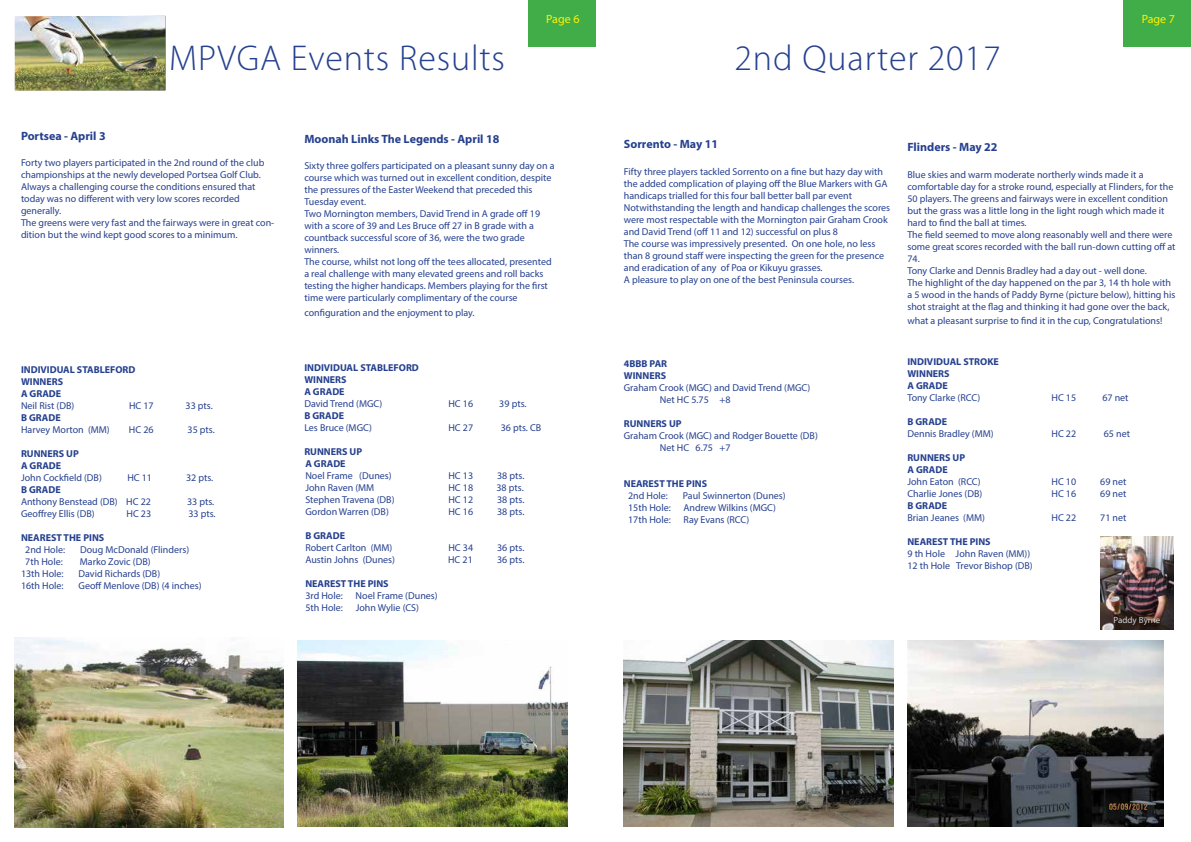
<style>
.page{position:relative;width:1191px;height:842px;background:#fff}
.page>*{position:absolute;margin:0;border:0;box-sizing:border-box;transform-origin:0 0}
.t1{font:300 36px "Myriad Pro";letter-spacing:.025em;color:#25408f}
.t2{font:700 12px "Myriad Pro";color:#25408f}
.t3{font:12px "Myriad";color:#fff200}
.t4{font:10px/12px "Myriad Pro";color:#25408f}
.t5{font:700 10px/12px "Myriad Pro";color:#25408f}
.t6{font:9px "Myriad Pro";color:#d1d3d4}
</style>
<div class="page">
<div style="left:1123px;top:0;width:68px;height:47px;background:#41ad49"></div>
<div style="left:528px;top:0;width:67px;height:47px;background:#41ad49"></div>
<img style="left:907px;top:641px;width:256px;height:185px">
<img style="left:624px;top:641px;width:269px;height:185px">
<img style="left:14px;top:638px;width:269px;height:190px">
<img style="left:298px;top:641px;width:269px;height:185px">
<img style="left:1100px;top:536px;width:74px;height:93px">
<img style="left:15px;top:16px;width:150px;height:75px">
<p class="t3" style="left:546px;top:13px;width:35px">Page 6</p>
<p class="t3" style="left:1141px;top:13px;width:35px">Page 7</p>
<h1 class="t1" style="left:169px;top:36px;width:337px">MPVGA Events Results</h1>
<h1 class="t1" style="left:734px;top:36px;width:268px">2nd Quarter 2017</h1>
<p class="t2" style="left:21px;top:128px;width:86px">Portsea - April 3</p>
<p class="t4" style="left:21px;top:157px;width:255px">Forty two players participated in the 2nd round of the club championships at the newly developed Portsea Golf Club.<br>Always a challenging course the conditions ensured that today was no different with very low scores recorded generally.<br>The greens were very fast and the fairways were in great con&shy;dition but the wind kept good scores to a minimum.</p>
<p class="t5" style="left:21px;top:363px;width:116px">INDIVIDUAL STABLEFORD<br>WINNERS<br>A GRADE</p>
<p class="t4" style="left:21px;top:399px;width:55px">Neil Rist (DB)</p>
<p class="t4" style="left:129px;top:399px;width:26px">HC 17</p>
<p class="t4" style="left:185px;top:399px;width:29px">33 pts.</p>
<p class="t5" style="left:21px;top:411px;width:41px">B GRADE</p>
<p class="t4" style="left:21px;top:423px;width:90px">Harvey Morton (MM)</p>
<p class="t4" style="left:129px;top:423px;width:26px">HC 26</p>
<p class="t4" style="left:187px;top:423px;width:29px">35 pts.</p>
<p class="t5" style="left:21px;top:447px;width:59px">RUNNERS UP<br>A GRADE</p>
<p class="t4" style="left:21px;top:471px;width:82px">John Cockfield (DB)</p>
<p class="t4" style="left:127px;top:471px;width:26px">HC 11</p>
<p class="t4" style="left:186px;top:471px;width:29px">32 pts.</p>
<p class="t5" style="left:21px;top:483px;width:41px">B GRADE</p>
<p class="t4" style="left:21px;top:495px;width:131px">Anthony Benstead (DB) HC 22</p>
<p class="t4" style="left:187px;top:495px;width:29px">33 pts.</p>
<p class="t4" style="left:21px;top:507px;width:75px">Geoffrey Ellis (DB)</p>
<p class="t4" style="left:126px;top:507px;width:26px">HC 23</p>
<p class="t4" style="left:188px;top:507px;width:29px">33 pts.</p>
<p class="t5" style="left:21px;top:531px;width:85px">NEAREST THE PINS</p>
<p class="t4" style="left:25px;top:543px;width:41px">2nd Hole:</p>
<p class="t4" style="left:80px;top:543px;width:111px">Doug McDonald (Flinders)</p>
<p class="t4" style="left:25px;top:555px;width:39px">7th Hole:</p>
<p class="t4" style="left:80px;top:555px;width:72px">Marko Zovic (DB)</p>
<p class="t4" style="left:21px;top:567px;width:44px">13th Hole:</p>
<p class="t4" style="left:79px;top:567px;width:83px">David Richards (DB)</p>
<p class="t4" style="left:21px;top:579px;width:44px">16th Hole:</p>
<p class="t4" style="left:79px;top:579px;width:124px">Geoff Menlove (DB) (4 inches)</p>
<p class="t2" style="left:304px;top:131px;width:196px">Moonah Links The Legends - April 18</p>
<p class="t4" style="left:304px;top:160px;width:252px">Sixty three golfers participated on a pleasant sunny day on a course which was turned out in excellent condition, despite the pressures of the Easter Weekend that preceded this Tuesday event.<br>Two Mornington members, David Trend in A grade off 19 with a score of 39 and Les Bruce off 27 in B grade with a countback successful score of 36, were the two grade winners.<br>The course, whilst not long off the tees allocated, presented a real challenge with many elevated greens and roll backs testing the higher handicaps. Members playing for the first time were particularly complimentary of the course</p>
<p class="t4" style="left:304px;top:306px;width:172px">configuration and the enjoyment to play.</p>
<p class="t5" style="left:304px;top:361px;width:116px">INDIVIDUAL STABLEFORD<br>WINNERS<br>A GRADE</p>
<p class="t4" style="left:304px;top:397px;width:80px">David Trend (MGC)</p>
<p class="t4" style="left:448px;top:397px;width:26px">HC 16</p>
<p class="t4" style="left:499px;top:397px;width:29px">39 pts.</p>
<p class="t5" style="left:304px;top:409px;width:41px">B GRADE</p>
<p class="t4" style="left:304px;top:421px;width:69px">Les Bruce (MGC)</p>
<p class="t4" style="left:448px;top:421px;width:26px">HC 27</p>
<p class="t4" style="left:501px;top:421px;width:42px">36 pts. CB</p>
<p class="t5" style="left:304px;top:445px;width:59px">RUNNERS UP<br>A GRADE</p>
<p class="t4" style="left:305px;top:469px;width:88px">Noel Frame (Dunes)</p>
<p class="t4" style="left:448px;top:469px;width:26px">HC 13</p>
<p class="t4" style="left:497px;top:469px;width:29px">38 pts.</p>
<p class="t4" style="left:305px;top:481px;width:70px">John Raven (MM</p>
<p class="t4" style="left:448px;top:481px;width:26px">HC 18</p>
<p class="t4" style="left:496px;top:481px;width:29px">38 pts.</p>
<p class="t4" style="left:305px;top:493px;width:91px">Stephen Travena (DB)</p>
<p class="t4" style="left:448px;top:493px;width:26px">HC 12</p>
<p class="t4" style="left:497px;top:493px;width:29px">38 pts.</p>
<p class="t4" style="left:305px;top:505px;width:85px">Gordon Warren (DB)</p>
<p class="t4" style="left:448px;top:505px;width:26px">HC 16</p>
<p class="t4" style="left:497px;top:505px;width:29px">38 pts.</p>
<p class="t5" style="left:305px;top:529px;width:41px">B GRADE</p>
<p class="t4" style="left:305px;top:541px;width:89px">Robert Carlton (MM)</p>
<p class="t4" style="left:448px;top:541px;width:26px">HC 34</p>
<p class="t4" style="left:497px;top:541px;width:29px">36 pts.</p>
<p class="t4" style="left:305px;top:553px;width:91px">Austin Johns (Dunes)</p>
<p class="t4" style="left:448px;top:553px;width:26px">HC 21</p>
<p class="t4" style="left:497px;top:553px;width:29px">36 pts.</p>
<p class="t5" style="left:305px;top:577px;width:85px">NEAREST THE PINS</p>
<p class="t4" style="left:305px;top:589px;width:39px">3rd Hole:</p>
<p class="t4" style="left:355px;top:589px;width:84px">Noel Frame (Dunes)</p>
<p class="t4" style="left:305px;top:601px;width:39px">5th Hole:</p>
<p class="t4" style="left:356px;top:601px;width:65px">John Wylie (CS)</p>
<p class="t2" style="left:624px;top:136px;width:96px">Sorrento - May 11</p>
<p class="t4" style="left:624px;top:165px;width:268px">Fifty three players tackled Sorrento on a fine but hazy day with the added complication of playing off the Blue Markers with GA handicaps trialled for this four ball better ball par event Notwithstanding the length and handicap challenges the scores were most respectable with the Mornington pair Graham Crook and David Trend (off 11 and 12) successful on plus 8<br>The course was impressively presented. On one hole, no less than 8 ground staff were inspecting the green for the presence and eradication of any of Poa or Kikuyu grasses.<br>A pleasure to play on one of the best Peninsula courses.</p>
<p class="t5" style="left:624px;top:357px;width:45px">4BBB PAR<br>WINNERS</p>
<p class="t4" style="left:660px;top:381px;width:152px;text-indent:-36px">Graham Crook (MGC) and David Trend (MGC)<br>Net HC 5.75 +8</p>
<p class="t5" style="left:624px;top:417px;width:59px">RUNNERS UP</p>
<p class="t4" style="left:660px;top:429px;width:159px;text-indent:-36px">Graham Crook (MGC) and Rodger Bouette (DB)<br>Net HC 6.75 +7</p>
<p class="t5" style="left:624px;top:477px;width:85px">NEAREST THE PINS</p>
<p class="t4" style="left:628px;top:489px;width:41px">2nd Hole:</p>
<p class="t4" style="left:683px;top:489px;width:104px">Paul Swinnerton (Dunes)</p>
<p class="t4" style="left:628px;top:501px;width:44px">15th Hole:</p>
<p class="t4" style="left:683px;top:501px;width:94px">Andrew Wilkins (MGC)</p>
<p class="t4" style="left:628px;top:513px;width:44px">17th Hole:</p>
<p class="t4" style="left:683px;top:513px;width:67px">Ray Evans (RCC)</p>
<p class="t2" style="left:907px;top:139px;width:92px">Flinders - May 22</p>
<p class="t4" style="left:907px;top:168px;width:270px">Blue skies and warm moderate northerly winds made it a comfortable day for a stroke round, especially at Flinders, for the 50 players. The greens and fairways were in excellent condition but the grass was a little long in the light rough which made it hard to find the ball at times.<br>The field seemed to move along reasonably well and there were some great scores recorded with the ball run-down cutting off at 74.<br>Tony Clarke and Dennis Bradley had a day out - well done.<br>The highlight of the day happened on the par 3, 14 th hole with a 5 wood in the hands of Paddy Byrne (picture below), hitting his shot straight at the flag and thinking it had gone over the back,</p>
<p class="t4" style="left:907px;top:314px;width:256px">what a pleasant surprise to find it in the cup, Congratulations!</p>
<p class="t5" style="left:907px;top:355px;width:93px">INDIVIDUAL STROKE<br>WINNERS<br>A GRADE</p>
<p class="t4" style="left:907px;top:391px;width:74px">Tony Clarke (RCC)</p>
<p class="t4" style="left:1051px;top:391px;width:26px">HC 15</p>
<p class="t4" style="left:1102px;top:391px;width:28px">67 net</p>
<p class="t5" style="left:907px;top:415px;width:41px">B GRADE</p>
<p class="t4" style="left:907px;top:427px;width:88px">Dennis Bradley (MM)</p>
<p class="t4" style="left:1051px;top:427px;width:26px">HC 22</p>
<p class="t4" style="left:1103px;top:427px;width:28px">65 net</p>
<p class="t5" style="left:907px;top:451px;width:59px">RUNNERS UP<br>A GRADE</p>
<p class="t4" style="left:907px;top:475px;width:75px">John Eaton (RCC)</p>
<p class="t4" style="left:1051px;top:475px;width:26px">HC 10</p>
<p class="t4" style="left:1100px;top:475px;width:28px">69 net</p>
<p class="t4" style="left:907px;top:487px;width:76px">Charlie Jones (DB)</p>
<p class="t4" style="left:1051px;top:487px;width:26px">HC 16</p>
<p class="t4" style="left:1100px;top:487px;width:28px">69 net</p>
<p class="t5" style="left:907px;top:499px;width:41px">B GRADE</p>
<p class="t4" style="left:907px;top:511px;width:79px">Brian Jeanes (MM)</p>
<p class="t4" style="left:1051px;top:511px;width:26px">HC 22</p>
<p class="t4" style="left:1100px;top:511px;width:28px">71 net</p>
<p class="t5" style="left:907px;top:535px;width:85px">NEAREST THE PINS</p>
<p class="t4" style="left:907px;top:547px;width:127px">9 th Hole John Raven (MM))<br>12 th Hole Trevor Bishop (DB)</p>
<p class="t6" style="left:1113px;top:614px;width:48px">Paddy Byrne</p>
</div>
